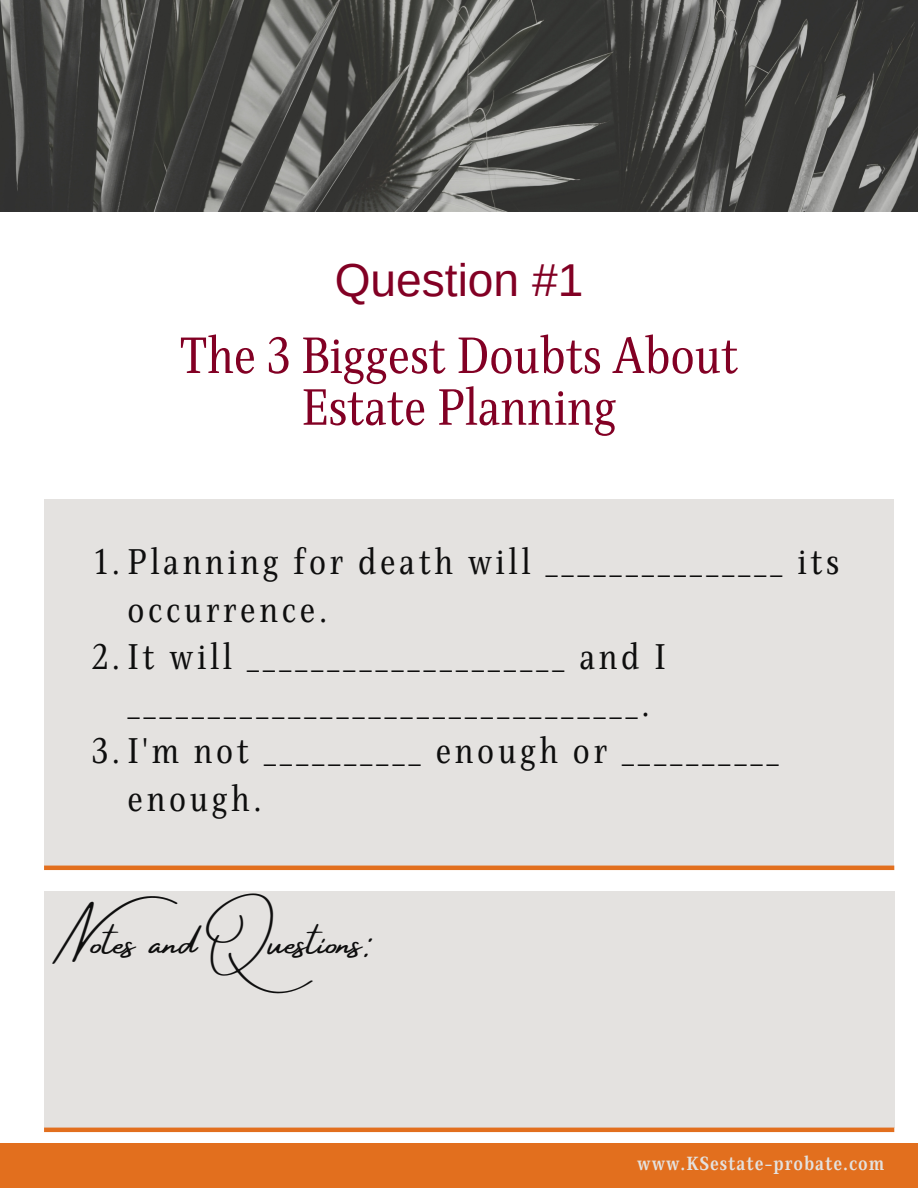
<style>
.page{position:relative;width:918px;height:1188px;background:#fff}
.page>*{position:absolute;margin:0;border:0;box-sizing:border-box;transform-origin:0 0}
.t1{font:52.05px/51.8px "Singel";color:#820024;text-align:center}
.t2{font:46.05px "Arimo";color:#820024}
.t3{font:42.3px "Amsterdam Four";color:#0e0e0e}
.t4{font:36.45px/47.2px "Singel";letter-spacing:.1em;color:#0e0e0e}
.t5{font:700 19.5px "Singel";letter-spacing:.05em;color:#e4e2e0}
</style>
<div class="page">
<img style="left:0;top:0;width:918px;height:212px">
<div style="left:0;top:1143px;width:918px;height:45px;background:#e26f1e"></div>
<div style="left:44px;top:499px;width:850px;height:367px;background:#e4e2e0"></div>
<div style="left:44px;top:891px;width:850px;height:237px;background:#e4e2e0"></div>
<hr style="left:44px;top:1128px;width:850px;height:4px;background:#e26f1e">
<hr style="left:44px;top:866px;width:850px;height:4px;background:#e26f1e">
<h2 class="t2" style="left:335px;top:254px;width:250px">Question #1</h2>
<p class="t1" style="left:180px;top:331px;width:560px">The 3 Biggest Doubts About<br>Estate Planning</p>
<h2 class="t4" style="left:128px;top:539px;width:713px;text-indent:-33px">1.Planning for death will _______________ its occurrence.</h2>
<h1 class="t4" style="left:92px;top:634px;width:576px;text-align:center">2.It will ____________________ and I ________________________________.</h1>
<p class="t4" style="left:128px;top:728px;width:653px;text-indent:-36px">3.I'm not __________ enough or __________ enough.</p>
<p class="t3" style="left:62px;top:919px;width:310px">Notes and Questions:</p>
<p class="t5" style="left:637px;top:1152px;width:249px">www.KSestate-probate.com</p>
</div>
